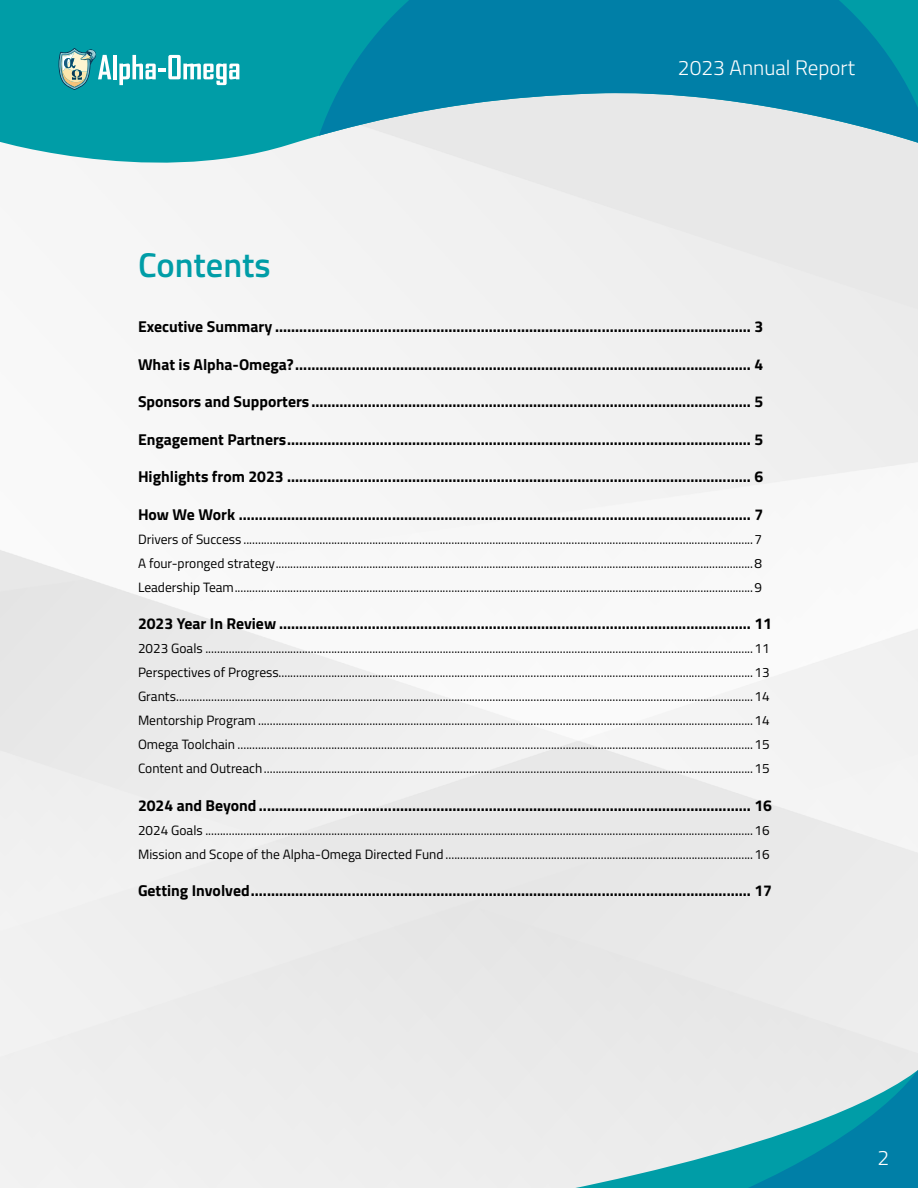
<style>
.page{position:relative;width:918px;height:1188px;background:#fff}
.page>*{position:absolute;margin:0;border:0;box-sizing:border-box;transform-origin:0 0}
.t1{font:600 34.5px "Cairo";color:#009da7}
.t2{font:300 21px "Cairo";color:#fff}
.t3{font:700 15.75px "Cairo";color:#000}
.t4{font:13.5px "Cairo";color:#000}
</style>
<div class="page">
<svg style="left:0;top:0;width:918px;height:189px;fill:#009da7"></svg>
<svg style="left:319px;top:0;width:599px;height:147px;background:#3b9db7"></svg>
<svg style="left:58px;top:48px;width:53px;height:42px;background:#5faeac"></svg>
<hr style="left:113px;top:55px;width:4px;height:24px;background:#fff">
<svg style="left:119px;top:55px;width:120px;height:30px"></svg>
<div style="left:480px;top:1054px;width:225px;height:134px;background:#ebebeb"></div>
<svg style="left:705px;top:1041px;width:213px;height:147px;background:#7ebecb"></svg>
<p class="t1" style="left:138px;top:239px;width:134px">Contents</p>
<h2 class="t2" style="left:678px;top:52px;width:179px">2023 Annual Report</h2>
<p class="t3" style="left:138px;top:314px;width:627px">Executive Summary ...................................................................................................................... 3</p>
<p class="t3" style="left:138px;top:351px;width:627px">What is Alpha-Omega?................................................................................................................. 4</p>
<p class="t3" style="left:138px;top:389px;width:627px">Sponsors and Supporters ............................................................................................................. 5</p>
<p class="t3" style="left:138px;top:426px;width:627px">Engagement Partners................................................................................................................... 5</p>
<p class="t3" style="left:138px;top:464px;width:627px">Highlights from 2023 ................................................................................................................... 6</p>
<p class="t3" style="left:138px;top:501px;width:627px">How We Work ............................................................................................................................... 7</p>
<p class="t4" style="left:138px;top:529px;width:626px">Drivers of Success ..............................................................................................................................................................................7</p>
<p class="t4" style="left:138px;top:553px;width:626px">A four-pronged strategy...................................................................................................................................................................8</p>
<p class="t4" style="left:138px;top:577px;width:626px">Leadership Team.................................................................................................................................................................................9</p>
<p class="t3" style="left:138px;top:611px;width:636px">2023 Year In Review ..................................................................................................................... 11</p>
<p class="t4" style="left:138px;top:639px;width:633px">2023 Goals ...........................................................................................................................................................................................11</p>
<p class="t4" style="left:138px;top:663px;width:633px">Perspectives of Progress..................................................................................................................................................................13</p>
<p class="t4" style="left:138px;top:687px;width:633px">Grants.....................................................................................................................................................................................................14</p>
<p class="t4" style="left:138px;top:711px;width:633px">Mentorship Program .........................................................................................................................................................................14</p>
<p class="t4" style="left:138px;top:735px;width:633px">Omega Toolchain ................................................................................................................................................................................15</p>
<p class="t4" style="left:138px;top:759px;width:633px">Content and Outreach.......................................................................................................................................................................15</p>
<p class="t3" style="left:138px;top:792px;width:636px">2024 and Beyond .......................................................................................................................... 16</p>
<p class="t4" style="left:138px;top:820px;width:633px">2024 Goals ...........................................................................................................................................................................................16</p>
<p class="t4" style="left:138px;top:844px;width:633px">Mission and Scope of the Alpha-Omega Directed Fund .........................................................................................................16</p>
<p class="t3" style="left:138px;top:878px;width:636px">Getting Involved............................................................................................................................ 17</p>
<h2 class="t2" style="left:877px;top:1142px;width:13px">2</h2>
</div>
